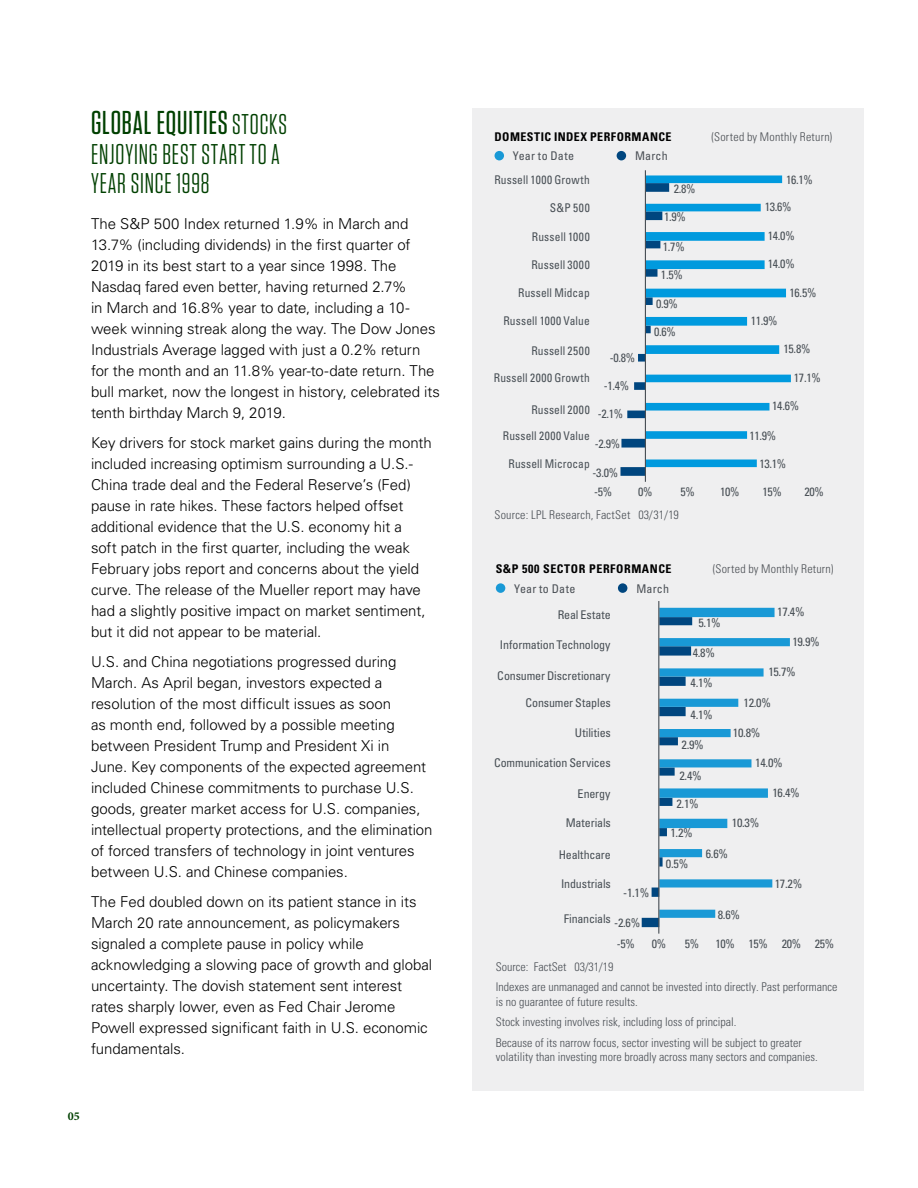
<style>
.page{position:relative;width:918px;height:1188px;background:#fff}
.page>*{position:absolute;margin:0;border:0;box-sizing:border-box;transform-origin:0 0}
.t1{font:500 33px "Tungsten Narrow";letter-spacing:.025em;color:#004000}
.t2{font:28.5px/29.1px "Tungsten Narrow";letter-spacing:.03em;color:#004000}
.t3{font:300 15px/21px "Univers LT Std";letter-spacing:-.005em;color:#000}
.t4{font:condensed 12px "Univers LT Std";color:#484f55}
.t5{font:300 condensed 12px/20.4px "Univers LT Std";color:#4a4f55}
.t6{font:condensed 12px "Univers LT Std";color:#484f55;scale:.95 1}
.t7{font:700 condensed 12px "Univers LT Std";letter-spacing:.05em;color:#000}
.t8{font:300 condensed 12px "Univers LT Std";letter-spacing:.02em;color:#4b4f54}
.t9{font:300 condensed 12px "Univers LT Std";letter-spacing:.02em;color:#4a4f55}
.t10{font:condensed 12px "Univers LT Std";letter-spacing:.015em;color:#4a4f55}
.t11{font:condensed 12px "Univers LT Std";letter-spacing:-.02em;color:#484f55}
.t12{font:condensed 12px "Univers LT Std";letter-spacing:.02em;color:#484f55;scale:.95 1}
.t13{font:700 12px "Minion Pro";color:#004000}
.s1{font-weight:400;font-size:28.5px}
</style>
<div class="page">
<div style="left:472px;top:108px;width:392px;height:983px;background:#efeff0"></div>
<div style="left:495px;top:151px;width:9px;height:9px;background:#1999d6;border-radius:50%"></div>
<div style="left:617px;top:151px;width:9px;height:9px;background:#00467f;border-radius:50%"></div>
<svg style="left:620px;top:175px;width:171px;height:301px"></svg>
<hr style="left:645px;top:170px;width:1px;height:312px;background:#484f55">
<svg style="left:642px;top:608px;width:148px;height:319px"></svg>
<div style="left:496px;top:583px;width:9px;height:10px;background:#1999d6;border-radius:50%"></div>
<div style="left:618px;top:583px;width:9px;height:10px;background:#00467f;border-radius:50%"></div>
<hr style="left:658px;top:601px;width:1px;height:333px;background:#484f55">
<h1 class="t1" style="left:91px;top:106px;width:197px">GLOBAL EQUITIES<span class="s1">STOCKS</span></h1>
<h2 class="t2" style="left:91px;top:141px;width:190px">ENJOYING BEST START TO A<br>YEAR SINCE 1998</h2>
<p class="t3" style="left:91px;top:213px;width:350px">The S&amp;P 500 Index returned 1.9% in March and 13.7% (including dividends) in the first quarter of 2019 in its best start to a year since 1998. The Nasdaq fared even better, having returned 2.7%<br>in March and 16.8% year to date, including a 10- week winning streak along the way. The Dow Jones Industrials Average lagged with just a 0.2% return for the month and an 11.8% year-to-date return. The bull market, now the longest in history, celebrated its tenth birthday March 9, 2019.</p>
<p class="t3" style="left:91px;top:432px;width:342px">Key drivers for stock market gains during the month included increasing optimism surrounding a U.S.- China trade deal and the Federal Reserve’s (Fed) pause in rate hikes. These factors helped offset additional evidence that the U.S. economy hit a<br>soft patch in the first quarter, including the weak February jobs report and concerns about the yield curve. The release of the Mueller report may have had a slightly positive impact on market sentiment, but it did not appear to be material.</p>
<p class="t3" style="left:91px;top:651px;width:343px">U.S. and China negotiations progressed during March. As April began, investors expected a resolution of the most difficult issues as soon<br>as month end, followed by a possible meeting between President Trump and President Xi in<br>June. Key components of the expected agreement included Chinese commitments to purchase U.S. goods, greater market access for U.S. companies, intellectual property protections, and the elimination of forced transfers of technology in joint ventures between U.S. and Chinese companies.</p>
<p class="t3" style="left:91px;top:891px;width:343px">The Fed doubled down on its patient stance in its March 20 rate announcement, as policymakers signaled a complete pause in policy while acknowledging a slowing pace of growth and global uncertainty. The dovish statement sent interest rates sharply lower, even as Fed Chair Jerome Powell expressed significant faith in U.S. economic fundamentals.</p>
<p class="t13" style="left:68px;top:1108px;width:13px">05</p>
<p class="t7" style="left:495px;top:129px;width:179px">DOMESTIC INDEX PERFORMANCE</p>
<p class="t8" style="left:712px;top:129px;width:122px">(Sorted by Monthly Return)</p>
<p class="t10" style="left:513px;top:149px;width:63px">Year to Date</p>
<p class="t10" style="left:635px;top:149px;width:34px">March</p>
<p class="t6" style="left:494px;top:172px;width:102px">Russell 1000 Growth</p>
<p class="t6" style="left:550px;top:200px;width:44px">S&amp;P 500</p>
<p class="t6" style="left:532px;top:229px;width:62px">Russell 1000</p>
<p class="t6" style="left:531px;top:257px;width:63px">Russell 3000</p>
<p class="t6" style="left:518px;top:286px;width:77px">Russell Midcap</p>
<p class="t6" style="left:503px;top:314px;width:92px">Russell 1000 Value</p>
<p class="t6" style="left:531px;top:344px;width:63px">Russell 2500</p>
<p class="t12" style="left:494px;top:370px;width:102px">Russell 2000 Growth</p>
<p class="t6" style="left:531px;top:402px;width:63px">Russell 2000</p>
<p class="t4" style="left:610px;top:351px;width:27px">-0.8%</p>
<p class="t4" style="left:604px;top:378px;width:27px">-1.4%</p>
<p class="t4" style="left:598px;top:406px;width:27px">-2.1%</p>
<p class="t6" style="left:503px;top:428px;width:93px">Russell 2000 Value</p>
<p class="t4" style="left:595px;top:436px;width:27px">-2.9%</p>
<p class="t6" style="left:509px;top:456px;width:87px">Russell Microcap</p>
<p class="t4" style="left:593px;top:465px;width:27px">-3.0%</p>
<p class="t4" style="left:674px;top:181px;width:23px">2.8%</p>
<p class="t4" style="left:664px;top:210px;width:23px">1.9%</p>
<p class="t4" style="left:663px;top:239px;width:23px">1.7%</p>
<p class="t4" style="left:661px;top:268px;width:23px">1.5%</p>
<p class="t4" style="left:656px;top:296px;width:23px">0.9%</p>
<p class="t4" style="left:654px;top:324px;width:23px">0.6%</p>
<p class="t4" style="left:786px;top:172px;width:28px">16.1%</p>
<p class="t4" style="left:765px;top:199px;width:28px">13.6%</p>
<p class="t4" style="left:768px;top:228px;width:28px">14.0%</p>
<p class="t4" style="left:768px;top:256px;width:28px">14.0%</p>
<p class="t4" style="left:751px;top:313px;width:28px">11.9%</p>
<p class="t4" style="left:790px;top:285px;width:28px">16.5%</p>
<p class="t4" style="left:784px;top:341px;width:28px">15.8%</p>
<p class="t4" style="left:794px;top:370px;width:28px">17.1%</p>
<p class="t4" style="left:772px;top:398px;width:28px">14.6%</p>
<p class="t4" style="left:749px;top:428px;width:28px">11.9%</p>
<p class="t4" style="left:759px;top:456px;width:28px">13.1%</p>
<p class="t4" style="left:594px;top:484px;width:20px">-5%</p>
<p class="t4" style="left:638px;top:484px;width:16px">0%</p>
<p class="t4" style="left:681px;top:484px;width:16px">5%</p>
<p class="t4" style="left:720px;top:484px;width:21px">10%</p>
<p class="t4" style="left:762px;top:484px;width:21px">15%</p>
<p class="t4" style="left:805px;top:484px;width:21px">20%</p>
<p class="t9" style="left:495px;top:508px;width:186px">Source: LPL Research, FactSet 03/31/19</p>
<p class="t7" style="left:496px;top:562px;width:177px">S&amp;P 500 SECTOR PERFORMANCE</p>
<p class="t8" style="left:713px;top:562px;width:122px">(Sorted by Monthly Return)</p>
<p class="t10" style="left:514px;top:581px;width:63px">Year to Date</p>
<p class="t10" style="left:636px;top:581px;width:34px">March</p>
<p class="t4" style="left:558px;top:607px;width:55px">Real Estate</p>
<p class="t4" style="left:500px;top:638px;width:112px">Information Technology</p>
<p class="t4" style="left:497px;top:668px;width:115px">Consumer Discretionary</p>
<p class="t4" style="left:525px;top:695px;width:87px">Consumer Staples</p>
<p class="t4" style="left:575px;top:725px;width:38px">Utilities</p>
<p class="t4" style="left:494px;top:756px;width:118px">Communication Services</p>
<p class="t4" style="left:578px;top:786px;width:34px">Energy</p>
<p class="t4" style="left:698px;top:615px;width:24px">5.1%</p>
<p class="t4" style="left:693px;top:645px;width:24px">4.8%</p>
<p class="t4" style="left:691px;top:675px;width:24px">4.1%</p>
<p class="t4" style="left:691px;top:707px;width:24px">4.1%</p>
<p class="t4" style="left:682px;top:737px;width:24px">2.9%</p>
<p class="t4" style="left:679px;top:768px;width:24px">2.4%</p>
<p class="t4" style="left:676px;top:796px;width:24px">2.1%</p>
<p class="t4" style="left:566px;top:816px;width:47px">Materials</p>
<p class="t4" style="left:670px;top:826px;width:24px">1.2%</p>
<p class="t4" style="left:777px;top:604px;width:29px">17.4%</p>
<p class="t4" style="left:792px;top:635px;width:29px">19.9%</p>
<p class="t4" style="left:768px;top:665px;width:29px">15.7%</p>
<p class="t4" style="left:744px;top:695px;width:29px">12.0%</p>
<p class="t4" style="left:733px;top:725px;width:29px">10.8%</p>
<p class="t4" style="left:755px;top:755px;width:29px">14.0%</p>
<p class="t4" style="left:732px;top:816px;width:29px">10.3%</p>
<p class="t4" style="left:772px;top:785px;width:29px">16.4%</p>
<p class="t11" style="left:559px;top:847px;width:54px">Healthcare</p>
<p class="t4" style="left:561px;top:877px;width:51px">Industrials</p>
<p class="t4" style="left:623px;top:885px;width:28px">-1.1%</p>
<p class="t11" style="left:564px;top:911px;width:49px">Financials</p>
<p class="t4" style="left:614px;top:915px;width:28px">-2.6%</p>
<p class="t4" style="left:666px;top:856px;width:24px">0.5%</p>
<p class="t4" style="left:706px;top:846px;width:24px">6.6%</p>
<p class="t4" style="left:718px;top:907px;width:24px">8.6%</p>
<p class="t4" style="left:775px;top:876px;width:29px">17.2%</p>
<p class="t4" style="left:617px;top:936px;width:20px">-5%</p>
<p class="t4" style="left:652px;top:936px;width:16px">0%</p>
<p class="t4" style="left:815px;top:936px;width:21px">25%</p>
<p class="t4" style="left:685px;top:936px;width:16px">5%</p>
<p class="t4" style="left:715px;top:936px;width:21px">10%</p>
<p class="t4" style="left:749px;top:936px;width:21px">15%</p>
<p class="t4" style="left:782px;top:936px;width:21px">20%</p>
<p class="t5" style="left:496px;top:957px;width:343px">Source: FactSet 03/31/19<br>Indexes are unmanaged and cannot be invested into directly. Past performance</p>
<p class="t5" style="left:496px;top:991px;width:307px">is no guarantee of future results.<br>Stock investing involves risk, including loss of principal.<br>Because of its narrow focus, sector investing will be subject to greater</p>
<p class="t5" style="left:496px;top:1047px;width:323px">volatility than investing more broadly across many sectors and companies.</p>
</div>
